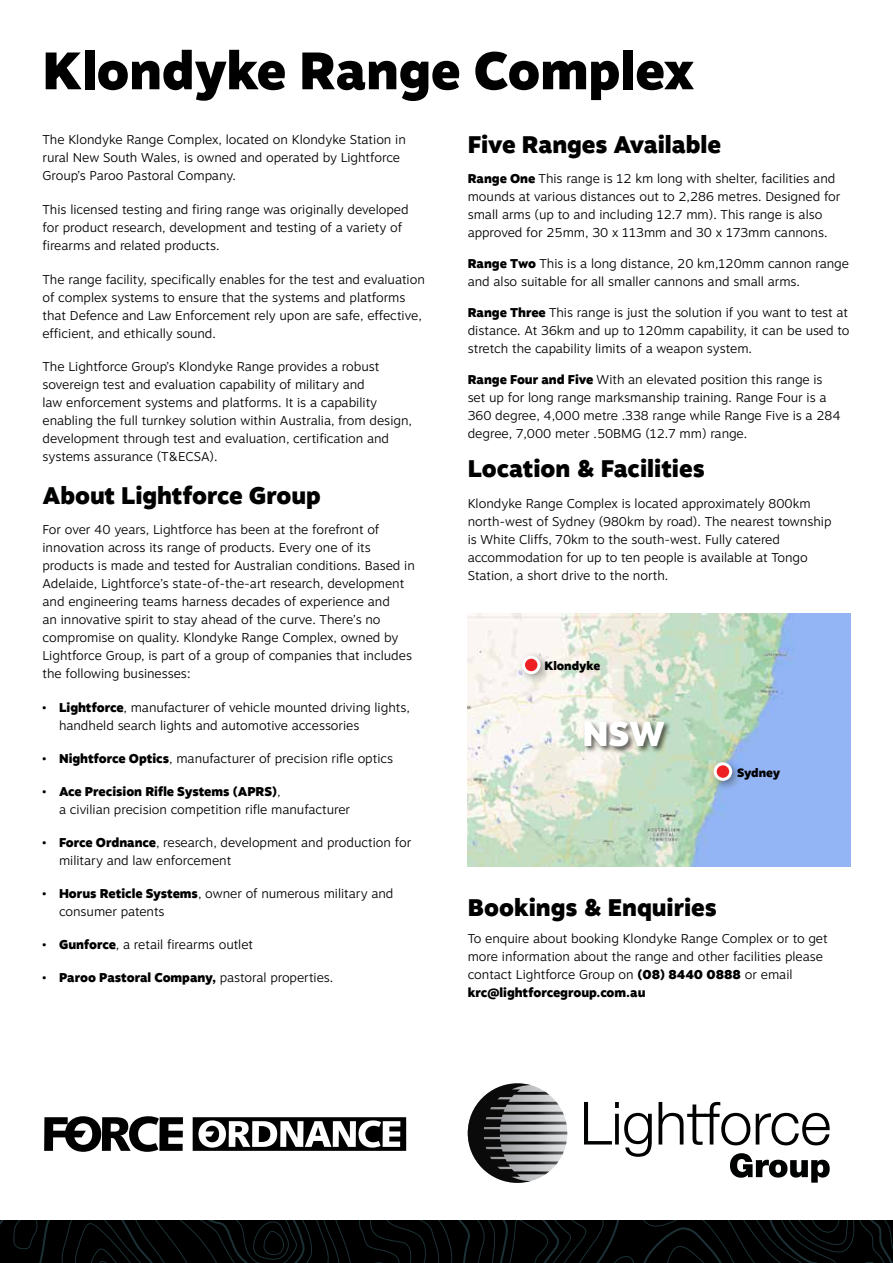
<style>
.page{position:relative;width:893px;height:1263px;background:#fff}
.page>*{position:absolute;margin:0;border:0;box-sizing:border-box;transform-origin:0 0}
.t1{font:900 52.5px "Motiva Sans";color:#000}
.t2{font:900 34.5px "Motiva Sans";color:#fff}
.t3{font:900 24px "Motiva Sans";color:#000}
.t4{font:900 24px "Motiva Sans";color:#000101}
.t5{font:300 12.75px/18px "Motiva Sans";color:#000}
.t6{font:900 12.75px "Motiva Sans";color:#000}
.t7{font:900 12px "Motiva Sans";color:#000}
.s1{font-weight:900}
.s2{font-weight:300}
</style>
<div class="page">
<img style="left:468px;top:614px;width:382px;height:253px">
<svg style="left:584px;top:1102px;width:68px;height:55px"></svg>
<svg style="left:658px;top:1102px;width:92px;height:43px"></svg>
<svg style="left:756px;top:1113px;width:74px;height:32px"></svg>
<svg style="left:730px;top:1153px;width:100px;height:30px"></svg>
<svg style="left:468px;top:1083px;width:99px;height:100px"></svg>
<div style="left:517px;top:651px;width:34px;height:34px;background:#000;opacity:.4"></div>
<div style="left:523px;top:657px;width:16px;height:16px;background:#ed2124;border-radius:50%"></div>
<div style="left:522px;top:656px;width:18px;height:18px;border:3px solid #fff;border-radius:50%"></div>
<div style="left:709px;top:758px;width:34px;height:34px;background:#000;opacity:.4"></div>
<div style="left:715px;top:764px;width:16px;height:15px;background:#ed2124;border-radius:50%"></div>
<div style="left:714px;top:762px;width:18px;height:19px;border:3px solid #fff;border-radius:50%"></div>
<div style="left:583px;top:720px;width:89px;height:34px;background:#000;opacity:.6"></div>
<svg style="left:0;top:1220px;width:893px;height:43px;background:#020404"></svg>
<svg style="left:44px;top:1116px;width:139px;height:36px"></svg>
<svg style="left:193px;top:1117px;width:213px;height:34px"></svg>
<h1 class="t1" style="left:43px;top:32px;width:652px">Klondyke Range Complex</h1>
<p class="t5" style="left:43px;top:130px;width:365px">The Klondyke Range Complex, located on Klondyke Station in rural New South Wales, is owned and operated by Lightforce<br>Group’s Paroo Pastoral Company.</p>
<p class="t5" style="left:43px;top:200px;width:368px">This licensed testing and firing range was originally developed for product research, development and testing of a variety of firearms and related products.</p>
<p class="t5" style="left:43px;top:270px;width:384px">The range facility, specifically enables for the test and evaluation of complex systems to ensure that the systems and platforms that Defence and Law Enforcement rely upon are safe, effective, efficient, and ethically sound.</p>
<p class="t5" style="left:43px;top:358px;width:371px">The Lightforce Group’s Klondyke Range provides a robust sovereign test and evaluation capability of military and<br>law enforcement systems and platforms. It is a capability enabling the full turnkey solution within Australia, from design, development through test and evaluation, certification and systems assurance (T&amp;ECSA).</p>
<h3 class="t4" style="left:43px;top:477px;width:280px">About Lightforce Group</h3>
<p class="t5" style="left:43px;top:521px;width:374px">For over 40 years, Lightforce has been at the forefront of innovation across its range of products. Every one of its products is made and tested for Australian conditions. Based in Adelaide, Lightforce’s state-of-the-art research, development and engineering teams harness decades of experience and<br>an innovative spirit to stay ahead of the curve. There’s no compromise on quality. Klondyke Range Complex, owned by Lightforce Group, is part of a group of companies that includes the following businesses:</p>
<p class="t5" style="left:59px;top:698px;width:352px;text-indent:-16px"><span class="s1">• Lightforce</span>, manufacturer of vehicle mounted driving lights, handheld search lights and automotive accessories</p>
<p class="t5" style="left:43px;top:749px;width:352px"><span class="s1">• Nightforce Optics</span>, manufacturer of precision rifle optics</p>
<p class="t5" style="left:59px;top:782px;width:293px;text-indent:-16px"><span class="s1">• Ace Precision Rifle Systems (APRS)</span>,<br>a civilian precision competition rifle manufacturer</p>
<p class="t5" style="left:59px;top:833px;width:354px;text-indent:-16px"><span class="s1">• Force Ordnance</span>, research, development and production for military and law enforcement</p>
<p class="t5" style="left:59px;top:884px;width:336px;text-indent:-16px"><span class="s1">• Horus Reticle Systems</span>, owner of numerous military and consumer patents</p>
<p class="t5" style="left:43px;top:935px;width:212px"><span class="s1">• Gunforce</span>, a retail firearms outlet</p>
<p class="t6" style="left:43px;top:968px;width:292px">• Paroo Pastoral Company, <span class="s2">pastoral properties.</span></p>
<h3 class="t3" style="left:468px;top:126px;width:255px">Five Ranges Available</h3>
<p class="t5" style="left:468px;top:170px;width:374px"><span class="s1">Range One</span> This range is 12 km long with shelter, facilities and mounds at various distances out to 2,286 metres. Designed for small arms (up to and including 12.7 mm). This range is also approved for 25mm, 30 x 113mm and 30 x 173mm cannons.</p>
<p class="t5" style="left:468px;top:254px;width:383px"><span class="s1">Range Two</span> This is a long distance, 20 km,120mm cannon range and also suitable for all smaller cannons and small arms.</p>
<p class="t5" style="left:468px;top:303px;width:383px;text-align:justify"><span class="s1">Range Three</span> This range is just the solution if you want to test at distance. At 36km and up to 120mm capability, it can be used to stretch the capability limits of a weapon system.</p>
<p class="t5" style="left:468px;top:370px;width:374px"><span class="s1">Range Four and Five</span> With an elevated position this range is set up for long range marksmanship training. Range Four is a 360 degree, 4,000 metre .338 range while Range Five is a 284 degree, 7,000 meter .50BMG (12.7 mm) range.</p>
<h3 class="t3" style="left:468px;top:451px;width:238px">Location &amp; Facilities</h3>
<p class="t5" style="left:468px;top:494px;width:365px">Klondyke Range Complex is located approximately 800km north-west of Sydney (980km by road). The nearest township is White Cliffs, 70km to the south-west. Fully catered accommodation for up to ten people is available at Tongo Station, a short drive to the north.</p>
<p class="t7" style="left:544px;top:657px;width:57px">Klondyke</p>
<h2 class="t2" style="left:582px;top:708px;width:84px">NSW</h2>
<p class="t7" style="left:737px;top:764px;width:45px">Sydney</p>
<h3 class="t3" style="left:468px;top:890px;width:251px">Bookings &amp; Enquiries</h3>
<p class="t5" style="left:468px;top:929px;width:361px">To enquire about booking Klondyke Range Complex or to get more information about the range and other facilities please contact Lightforce Group on <span class="s1">(08) 8440 0888</span> or email <span class="s1">krc@lightforcegroup.com.au</span></p>
</div>
